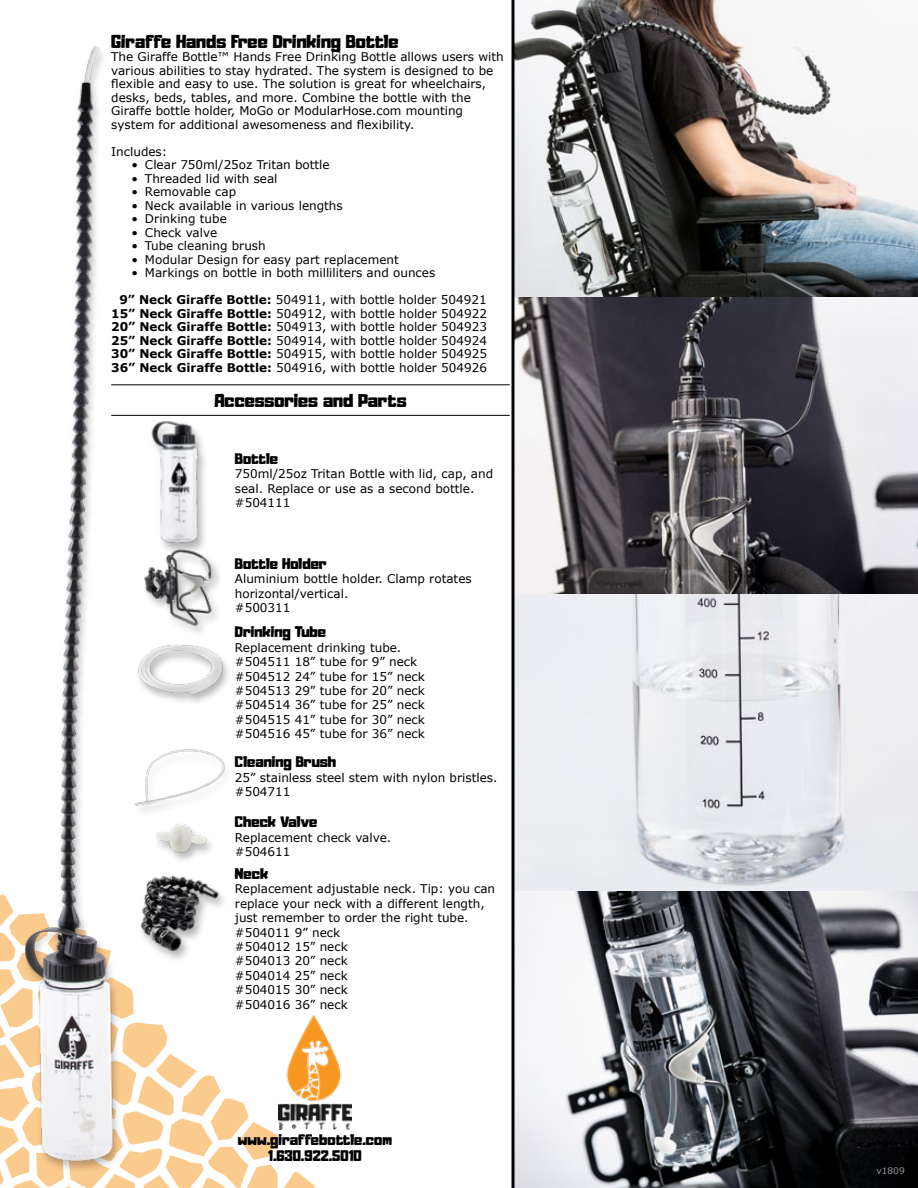
<style>
.page{position:relative;width:918px;height:1188px;background:#fff}
.page>*{position:absolute;margin:0;border:0;box-sizing:border-box;transform-origin:0 0}
.t1{font:16.5px "Adumu";color:#000}
.t2{font:13.5px/16.2px "Adumu";color:#000;text-align:center}
.t3{font:12px/14.4px "Verdana";color:#000}
.t4{font:9px "Verdana";color:#939598}
.s1{font-weight:700}
</style>
<div class="page">
<svg style="left:0;top:895px;width:278px;height:293px"></svg>
<svg style="left:284px;top:1172px;width:31px;height:16px"></svg>
<img style="left:2px;top:46px;width:141px;height:1142px">
<img style="left:514px;top:0;width:404px;height:1188px">
<img style="left:278px;top:1015px;width:73px;height:114px">
<div style="left:138px;top:875px;width:91px;height:89px;background:#000;opacity:.3"></div>
<img style="left:139px;top:873px;width:80px;height:81px">
<div style="left:135px;top:644px;width:97px;height:63px;background:#000;opacity:.3"></div>
<img style="left:135px;top:642px;width:91px;height:58px">
<div style="left:154px;top:823px;width:63px;height:42px;background:#000;opacity:.3"></div>
<img style="left:154px;top:823px;width:56px;height:34px">
<div style="left:132px;top:749px;width:102px;height:69px;background:#fff"></div>
<img style="left:133px;top:748px;width:92px;height:60px">
<div style="left:141px;top:548px;width:81px;height:90px;background:#000;opacity:.3"></div>
<img style="left:144px;top:548px;width:71px;height:78px">
<hr style="left:111px;top:385px;width:399px;height:1px;background:#000">
<div style="left:149px;top:420px;width:60px;height:136px;background:#000;opacity:.3"></div>
<img style="left:149px;top:420px;width:57px;height:126px">
<hr style="left:111px;top:415px;width:399px;height:1px;background:#000">
<hr style="left:512px;top:0;width:2px;height:1188px;background:#000">
<h1 class="t1" style="left:111px;top:27px;width:289px">Giraffe Hands Free Drinking Bottle</h1>
<p class="t3" style="left:111px;top:50px;width:394px;line-height:13.5px">The Giraffe Bottle™ Hands Free Drinking Bottle allows users with various abilities to stay hydrated. The system is designed to be flexible and easy to use. The solution is great for wheelchairs, desks, beds, tables, and more. Combine the bottle with the Giraffe bottle holder, MoGo or ModularHose.com mounting system for additional awesomeness and flexibility.</p>
<p class="t3" style="left:111px;top:144px;width:58px">Includes:</p>
<p class="t3" style="left:131px;top:158px;width:200px">• Clear 750ml/25oz Tritan bottle</p>
<p class="t3" style="left:131px;top:171px;width:148px">• Threaded lid with seal</p>
<p class="t3" style="left:131px;top:185px;width:106px">• Removable cap</p>
<p class="t3" style="left:131px;top:198px;width:213px">• Neck available in various lengths</p>
<p class="t3" style="left:131px;top:212px;width:97px">• Drinking tube</p>
<p class="t3" style="left:131px;top:225px;width:87px">• Check valve</p>
<p class="t3" style="left:131px;top:239px;width:136px">• Tube cleaning brush</p>
<p class="t3" style="left:131px;top:252px;width:269px">• Modular Design for easy part replacement</p>
<p class="t3" style="left:131px;top:266px;width:305px">• Markings on bottle in both milliliters and ounces</p>
<p class="t3" style="left:111px;top:293px;width:377px;line-height:13.5px;text-align:justify;text-indent:8px"><span class="s1">9” Neck Giraffe Bottle:</span> 504911, with bottle holder 504921<br><span class="s1">15” Neck Giraffe Bottle:</span> 504912, with bottle holder 504922<br><span class="s1">20” Neck Giraffe Bottle:</span> 504913, with bottle holder 504923<br><span class="s1">25” Neck Giraffe Bottle:</span> 504914, with bottle holder 504924<br><span class="s1">30” Neck Giraffe Bottle:</span> 504915, with bottle holder 504925<br><span class="s1">36” Neck Giraffe Bottle:</span> 504916, with bottle holder 504926</p>
<h1 class="t1" style="left:214px;top:386px;width:194px">Accessories and Parts</h1>
<p class="t2" style="left:235px;top:450px;width:45px">Bottle</p>
<p class="t3" style="left:235px;top:467px;width:260px">750ml/25oz Tritan Bottle with lid, cap, and seal. Replace or use as a second bottle. #504111</p>
<p class="t2" style="left:235px;top:554px;width:93px">Bottle Holder</p>
<p class="t3" style="left:235px;top:572px;width:238px">Aluminium bottle holder. Clamp rotates horizontal/vertical.<br>#500311</p>
<p class="t2" style="left:235px;top:623px;width:93px">Drinking Tube</p>
<p class="t3" style="left:235px;top:640px;width:191px">Replacement drinking tube. #504511 18” tube for 9” neck #504512 24” tube for 15” neck #504513 29” tube for 20” neck #504514 36” tube for 25” neck #504515 41” tube for 30” neck #504516 45” tube for 36” neck</p>
<p class="t2" style="left:235px;top:753px;width:103px">Cleaning Brush</p>
<p class="t3" style="left:235px;top:770px;width:264px">25” stainless steel stem with nylon bristles. #504711</p>
<p class="t2" style="left:235px;top:813px;width:84px">Check Valve</p>
<p class="t3" style="left:235px;top:830px;width:158px">Replacement check valve. #504611</p>
<p class="t2" style="left:235px;top:864px;width:35px">Neck</p>
<p class="t3" style="left:235px;top:882px;width:262px">Replacement adjustable neck. Tip: you can replace your neck with a different length, just remember to order the right tube. #504011 9” neck<br>#504012 15” neck<br>#504013 20” neck<br>#504014 25” neck<br>#504015 30” neck<br>#504016 36” neck</p>
<p class="t2" style="left:238px;top:1130px;width:156px">www.giraffebottle.com<br>1.630.922.5010</p>
<p class="t4" style="left:877px;top:1165px;width:30px">v1809</p>
</div>
